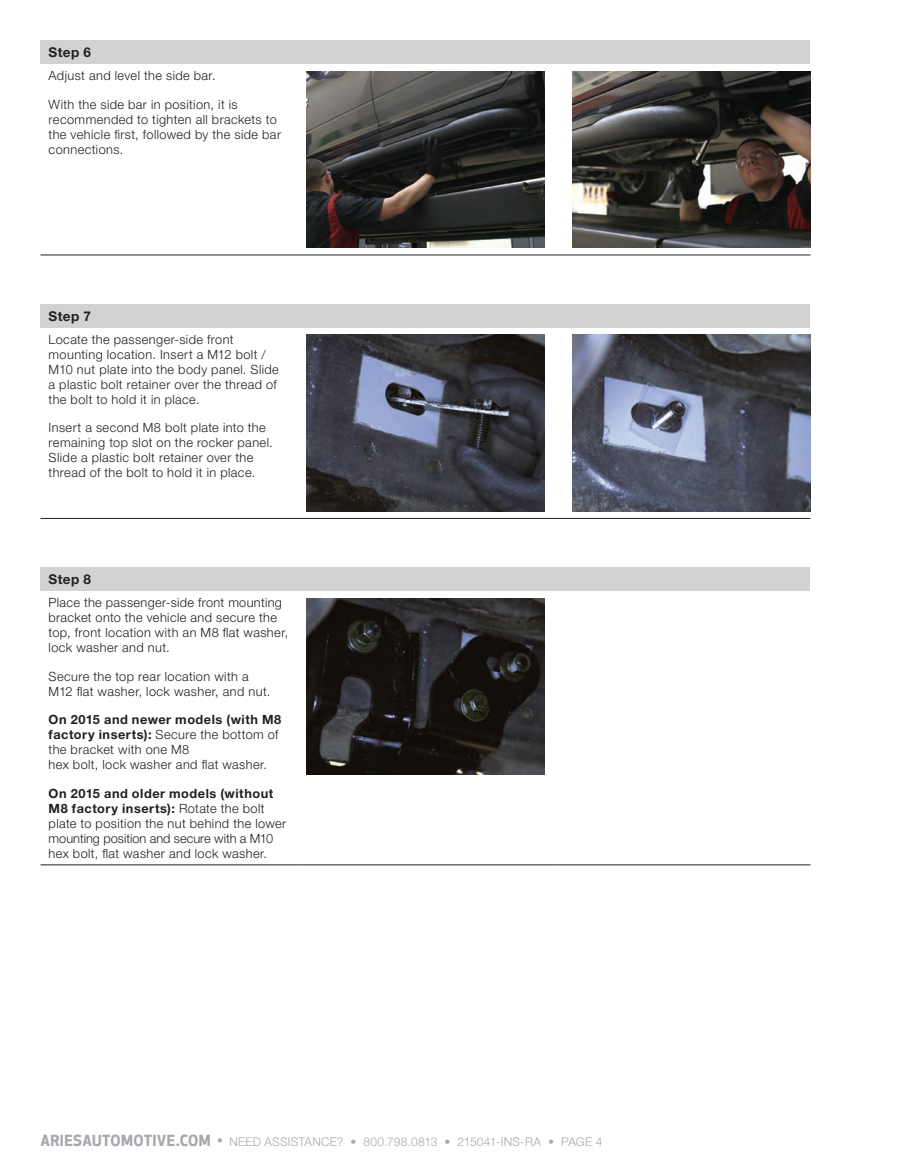
<style>
.page{position:relative;width:905px;height:1175px;background:#fff}
.page>*{position:absolute;margin:0;border:0;box-sizing:border-box;transform-origin:0 0}
.t1{font:700 13.5px "Helvetica Neue LT Std";letter-spacing:.03em;color:#231f20}
.t2{font:300 12.75px/15px "Helvetica Neue LT Std";letter-spacing:.03em;color:#231f20}
.t3{font:300 12px "Helvetica Neue LT Std";letter-spacing:.02em;color:#a8a9ad}
.s1{font-weight:700}
.s2{font-family:"Apex New";font-weight:700;font-size:15px}
.s3{font-family:"Apex New";font-weight:500;font-size:15px}
</style>
<div class="page">
<div style="left:40px;top:304px;width:770px;height:24px;background:#d1d2d4"></div>
<hr style="left:40px;top:518px;width:257px;height:1px;background:#231f20">
<hr style="left:297px;top:518px;width:257px;height:1px;background:#231f20">
<hr style="left:554px;top:518px;width:256px;height:1px;background:#231f20">
<img style="left:306px;top:335px;width:239px;height:176px">
<img style="left:572px;top:335px;width:238px;height:176px">
<div style="left:40px;top:567px;width:770px;height:24px;background:#d1d2d4"></div>
<hr style="left:40px;top:864px;width:257px;height:1px;background:#231f20">
<hr style="left:297px;top:864px;width:257px;height:1px;background:#231f20">
<hr style="left:554px;top:864px;width:256px;height:1px;background:#231f20">
<img style="left:306px;top:598px;width:239px;height:177px">
<div style="left:40px;top:40px;width:770px;height:24px;background:#d1d2d4"></div>
<hr style="left:40px;top:254px;width:257px;height:1px;background:#231f20">
<hr style="left:297px;top:254px;width:257px;height:1px;background:#231f20">
<hr style="left:554px;top:254px;width:256px;height:1px;background:#231f20">
<img style="left:306px;top:71px;width:239px;height:177px">
<img style="left:572px;top:71px;width:238px;height:177px">
<p class="t1" style="left:49px;top:44px;width:44px">Step 6</p>
<p class="t2" style="left:49px;top:68px;width:168px">Adjust and level the side bar.</p>
<p class="t2" style="left:49px;top:96px;width:234px">With the side bar in position, it is recommended to tighten all brackets to the vehicle first, followed by the side bar connections.</p>
<p class="t1" style="left:49px;top:307px;width:44px">Step 7</p>
<p class="t2" style="left:49px;top:331px;width:232px">Locate the passenger-side front mounting location. Insert a M12 bolt / M10 nut plate into the body panel. Slide a plastic bolt retainer over the thread of the bolt to hold it in place.</p>
<p class="t2" style="left:49px;top:420px;width:226px">Insert a second M8 bolt plate into the remaining top slot on the rocker panel.<br>Slide a plastic bolt retainer over the thread of the bolt to hold it in place.</p>
<p class="t1" style="left:49px;top:571px;width:44px">Step 8</p>
<p class="t2" style="left:49px;top:595px;width:241px">Place the passenger-side front mounting bracket onto the vehicle and secure the top, front location with an M8 flat washer, lock washer and nut.</p>
<p class="t2" style="left:49px;top:668px;width:223px">Secure the top rear location with a<br>M12 flat washer, lock washer, and nut.</p>
<p class="t2" style="left:49px;top:712px;width:234px"><span class="s1">On 2015 and newer models (with M8 factory inserts):</span> Secure the bottom of the bracket with one M8<br>hex bolt, lock washer and flat washer.</p>
<p class="t2" style="left:49px;top:785px;width:239px"><span class="s1">On 2015 and older models (without M8 factory inserts):</span> Rotate the bolt plate to position the nut behind the lower mounting position and secure with a M10 hex bolt, flat washer and lock washer.</p>
<p class="t3" style="left:40px;top:1134px;width:563px"><span class="s2">ARIESAUTOMOTIVE.COM</span> <span class="s3">•</span> NEED ASSISTANCE? • 800.798.0813 • 215041-INS-RA • PAGE 4</p>
</div>
